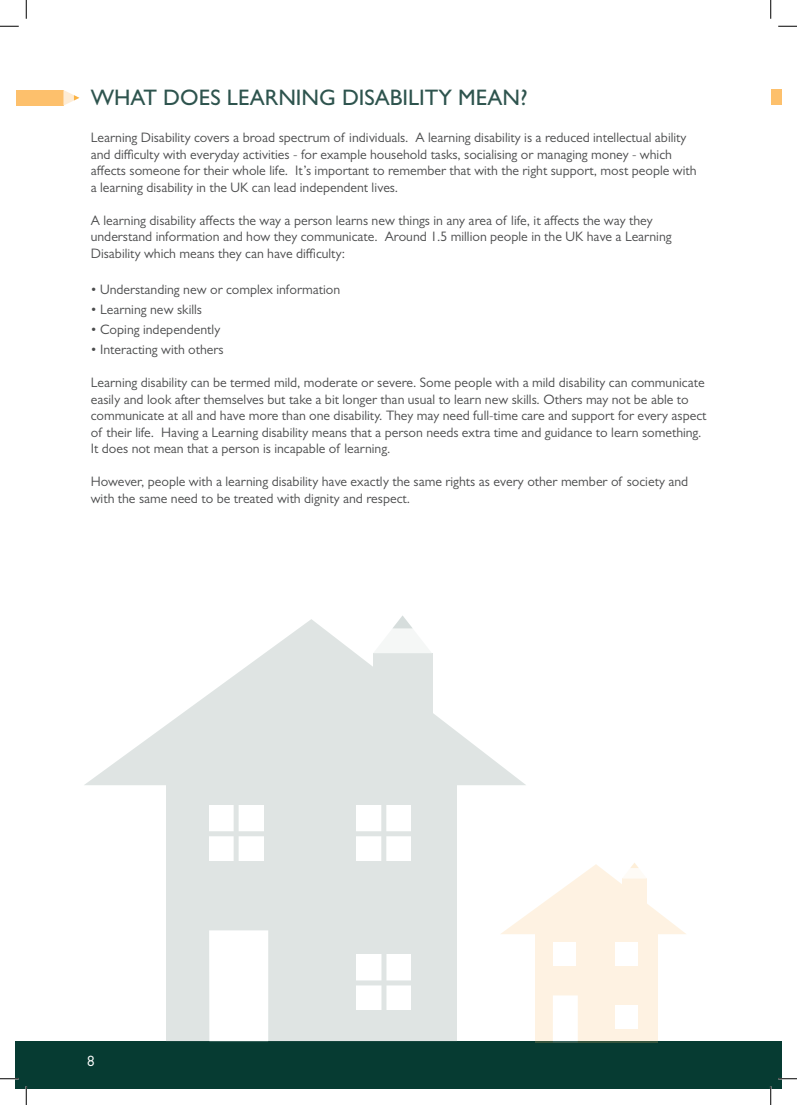
<style>
.page{position:relative;width:797px;height:1105px;background:#fff}
.page>*{position:absolute;margin:0;border:0;box-sizing:border-box;transform-origin:0 0}
.t1{font:500 22.5px "Gill Sans MT Pro";color:#2e544e}
.t2{font:15px "Gill Sans MT Pro";color:#fff}
.t3{font:13.75px/16.5px "Gill Sans MT Pro";color:#4b4c4d}
</style>
<div class="page">
<div style="left:16px;top:1041px;width:765px;height:48px;background:#063b32"></div>
<div style="left:166px;top:756px;width:290px;height:286px;background:#dfe4e3"></div>
<svg style="left:84px;top:619px;width:442px;height:166px;fill:#dfe4e3"></svg>
<div style="left:209px;top:930px;width:59px;height:112px;background:#fff"></div>
<div style="left:209px;top:805px;width:54px;height:55px;background:#fff"></div>
<div style="left:356px;top:805px;width:54px;height:55px;background:#fff"></div>
<div style="left:356px;top:954px;width:54px;height:56px;background:#fff"></div>
<svg style="left:373px;top:615px;width:59px;height:38px"></svg>
<div style="left:200px;top:831px;width:78px;height:5px;background:#dfe4e3"></div>
<div style="left:349px;top:831px;width:78px;height:5px;background:#dfe4e3"></div>
<div style="left:346px;top:980px;width:78px;height:5px;background:#dfe4e3"></div>
<div style="left:234px;top:794px;width:5px;height:78px;background:#dfe4e3"></div>
<div style="left:381px;top:794px;width:5px;height:78px;background:#dfe4e3"></div>
<div style="left:381px;top:945px;width:5px;height:78px;background:#dfe4e3"></div>
<div style="left:534px;top:922px;width:123px;height:120px;background:#fef2e2"></div>
<div style="left:553px;top:995px;width:25px;height:47px;background:#fff"></div>
<div style="left:553px;top:942px;width:22px;height:24px;background:#fff"></div>
<div style="left:615px;top:942px;width:22px;height:24px;background:#fff"></div>
<div style="left:615px;top:1005px;width:22px;height:24px;background:#fff"></div>
<svg style="left:501px;top:863px;width:185px;height:71px"></svg>
<div style="left:16px;top:90px;width:47px;height:16px;background:#fdc06c"></div>
<svg style="left:63px;top:90px;width:16px;height:16px"></svg>
<div style="left:770px;top:89px;width:11px;height:16px;background:#fdc06c"></div>
<svg style="left:0;top:25px;width:19px;height:2px"></svg>
<svg style="left:778px;top:25px;width:19px;height:2px"></svg>
<svg style="left:0;top:1078px;width:19px;height:1px"></svg>
<svg style="left:778px;top:1078px;width:19px;height:1px"></svg>
<svg style="left:25px;top:0;width:2px;height:19px"></svg>
<svg style="left:25px;top:1086px;width:2px;height:19px"></svg>
<svg style="left:770px;top:0;width:1px;height:19px"></svg>
<svg style="left:770px;top:1086px;width:1px;height:19px"></svg>
<h1 class="t1" style="left:91px;top:84px;width:438px">WHAT DOES LEARNING DISABILITY MEAN?</h1>
<p class="t3" style="left:91px;top:129px;width:607px">Learning Disability covers a broad spectrum of individuals. A learning disability is a reduced intellectual ability and difficulty with everyday activities - for example household tasks, socialising or managing money - which affects someone for their whole life. It’s important to remember that with the right support, most people with a learning disability in the UK can lead independent lives.</p>
<p class="t3" style="left:91px;top:212px;width:582px">A learning disability affects the way a person learns new things in any area of life, it affects the way they understand information and how they communicate. Around 1.5 million people in the UK have a Learning<br>Disability which means they can have difficulty:</p>
<p class="t3" style="left:91px;top:281px;width:251px">• Understanding new or complex information</p>
<p class="t3" style="left:91px;top:301px;width:113px">• Learning new skills</p>
<p class="t3" style="left:91px;top:321px;width:131px">• Coping independently</p>
<p class="t3" style="left:91px;top:341px;width:134px">• Interacting with others</p>
<p class="t3" style="left:91px;top:374px;width:617px">Learning disability can be termed mild, moderate or severe. Some people with a mild disability can communicate easily and look after themselves but take a bit longer than usual to learn new skills. Others may not be able to communicate at all and have more than one disability. They may need full-time care and support for every aspect of their life. Having a Learning disability means that a person needs extra time and guidance to learn something.<br>It does not mean that a person is incapable of learning.</p>
<p class="t3" style="left:91px;top:473px;width:599px">However, people with a learning disability have exactly the same rights as every other member of society and with the same need to be treated with dignity and respect.</p>
<p class="t2" style="left:87px;top:1052px;width:9px">8</p>
</div>
